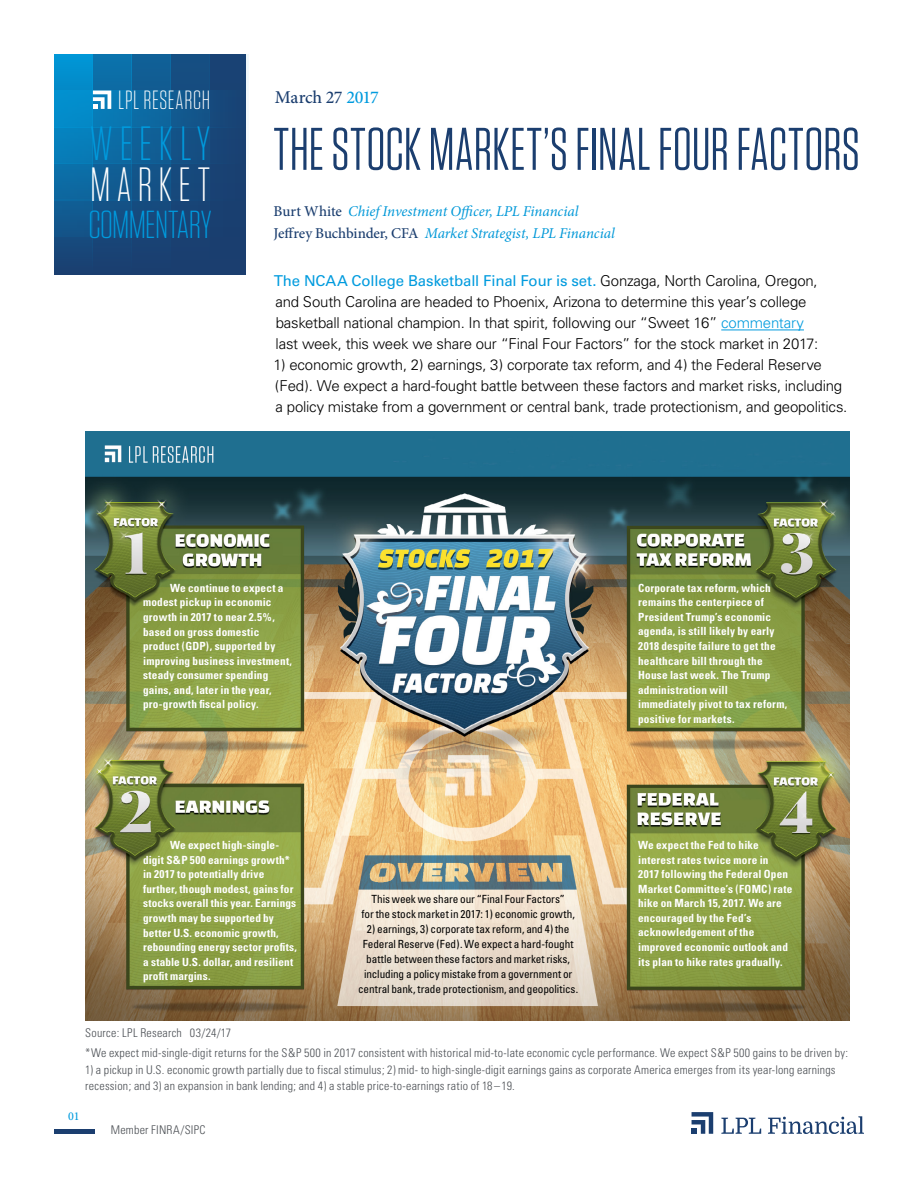
<style>
.page{position:relative;width:918px;height:1188px;background:#fff}
.page>*{position:absolute;margin:0;border:0;box-sizing:border-box;transform-origin:0 0}
.t1{font:60px "Tungsten Narrow";letter-spacing:.005em;color:#1b3e6f}
.t2{font:300 48px "Tungsten Narrow";letter-spacing:.13em;color:#fff}
.t3{font:300 48px "Tungsten Narrow";letter-spacing:.135em;color:#009bde;scale:1.04 1}
.t4{font:300 39px "Tungsten Narrow";letter-spacing:-.015em;color:#009bde;scale:1.04 1}
.t5{font:300 26.25px "Tungsten Narrow";letter-spacing:.025em;color:#fff}
.t6{font:500 18px "Minion Pro";letter-spacing:-.02em;color:#1b3e6f}
.t7{font:300 15px/21px "Univers";letter-spacing:-.015em;color:#000}
.t8{font:italic 15px/21.5px "Minion Pro";letter-spacing:-.005em;color:#0098d8}
.t9{font:300 condensed 12px/20px "Univers";letter-spacing:.015em;color:#4b4f54}
.t10{font:500 12px "Minion Pro";color:#009bde}
.t11{font:700 condensed 11.25px/14.5px "Univers";letter-spacing:.015em;color:#fff}
.t12{font:condensed 11.25px/15px "Univers";letter-spacing:-.01em;color:#000;text-align:center}
.s1{color:#009bde}
.s2{font-weight:500;font-style:normal;color:#1b3e6f}
.s3{font-weight:400;color:#009bde}
</style>
<div class="page">
<svg style="left:93px;top:54px;width:39px;height:221px"></svg>
<div style="left:209px;top:54px;width:39px;height:220px;background:#194274"></div>
<svg style="left:171px;top:54px;width:38px;height:221px"></svg>
<svg style="left:132px;top:54px;width:39px;height:221px"></svg>
<svg style="left:54px;top:54px;width:39px;height:221px"></svg>
<div style="left:54px;top:164px;width:194px;height:36px;background:linear-gradient(to right,#0769a3,#244371)"></div>
<div style="left:54px;top:200px;width:194px;height:37px;background:linear-gradient(to right,#0d568d,#244372)"></div>
<div style="left:54px;top:127px;width:194px;height:37px;background:linear-gradient(to right,#017fbd,#244472)"></div>
<svg style="left:93px;top:91px;width:18px;height:18px"></svg>
<hr style="left:54px;top:1130px;width:40px;height:4px;background:#1b3e6f">
<svg style="left:692px;top:1112px;width:21px;height:22px"></svg>
<svg style="left:721px;top:1118px;width:40px;height:16px"></svg>
<svg style="left:768px;top:1116px;width:96px;height:18px"></svg>
<hr style="left:721px;top:330px;width:83px;height:1px;background:#009bde">
<img style="left:86px;top:432px;width:764px;height:589px">
<h3 class="t5" style="left:118px;top:87px;width:93px">LPL RESEARCH</h3>
<h3 class="t6" style="left:275px;top:85px;width:105px">March 27 <span class="s1">2017</span></h3>
<h2 class="t3" style="left:90px;top:120px;width:117px">WEEKLY</h2>
<h2 class="t2" style="left:90px;top:161px;width:121px">MARKET</h2>
<h1 class="t1" style="left:274px;top:119px;width:588px">THE STOCK MARKET’S FINAL FOUR FACTORS</h1>
<h3 class="t4" style="left:88px;top:205px;width:120px">COMMENTARY</h3>
<h3 class="t8" style="left:274px;top:201px;width:343px"><span class="s2">Burt White</span> Chief Investment Officer, LPL Financial<br><span class="s2">Jeffrey Buchbinder, CFA</span> Market Strategist, LPL Financial</h3>
<p class="t7" style="left:274px;top:271px;width:546px"><span class="s3">The NCAA College Basketball Final Four is set.</span> Gonzaga, North Carolina, Oregon, and South Carolina are headed to Phoenix, Arizona to determine this year’s college basketball national champion. In that spirit, following our “Sweet 16” <span class="s1">commentary </span>last week, this week we share our “Final Four Factors” for the stock market in 2017:</p>
<p class="t7" style="left:273px;top:355px;width:576px">1) economic growth, 2) earnings, 3) corporate tax reform, and 4) the Federal Reserve (Fed). We expect a hard-fought battle between these factors and market risks, including a policy mistake from a government or central bank, trade protectionism, and geopolitics.</p>
<p class="t11" style="left:143px;top:581px;width:150px;text-indent:27px">We continue to expect a modest pickup in economic growth in 2017 to near 2.5%, based on gross domestic product (GDP), supported by improving business investment, steady consumer spending gains, and, later in the year, pro-growth fiscal policy.</p>
<p class="t11" style="left:638px;top:581px;width:151px">Corporate tax reform, which remains the centerpiece of<br>President Trump’s economic agenda, is still likely by early<br>2018 despite failure to get the healthcare bill through the<br>House last week. The Trump administration will immediately pivot to tax reform, positive for markets.</p>
<p class="t11" style="left:638px;top:838px;width:156px">We expect the Fed to hike interest rates twice more in<br>2017 following the Federal Open<br>Market Committee’s (FOMC) rate hike on March 15, 2017. We are encouraged by the Fed’s acknowledgement of the improved economic outlook and its plan to hike rates gradually.</p>
<p class="t11" style="left:143px;top:838px;width:155px;text-indent:27px">We expect high-single&shy;digit S&amp;P 500 earnings growth* in 2017 to potentially drive further, though modest, gains for stocks overall this year. Earnings growth may be supported by better U.S. economic growth, rebounding energy sector profits, a stable U.S. dollar, and resilient profit margins.</p>
<p class="t12" style="left:362px;top:891px;width:215px">This week we share our “Final Four Factors”<br>for the stock market in 2017: 1) economic growth,</p>
<p class="t12" style="left:358px;top:921px;width:222px">2) earnings, 3) corporate tax reform, and 4) the Federal Reserve (Fed). We expect a hard-fought battle between these factors and market risks, including a policy mistake from a government or central bank, trade protectionism, and geopolitics.</p>
<p class="t9" style="left:85px;top:1023px;width:764px">Source: LPL Research 03/24/17<br>*We expect mid-single-digit returns for the S&amp;P 500 in 2017 consistent with historical mid-to-late economic cycle performance. We expect S&amp;P 500 gains to be driven by:</p>
<p class="t9" style="left:85px;top:1061px;width:752px;line-height:16.5px">1) a pickup in U.S. economic growth partially due to fiscal stimulus; 2) mid- to high-single-digit earnings gains as corporate America emerges from its year-long earnings recession; and 3) an expansion in bank lending; and 4) a stable price-to-earnings ratio of 18–19.</p>
<p class="t10" style="left:68px;top:1108px;width:13px">01</p>
<p class="t9" style="left:111px;top:1120px;width:96px">Member FINRA/SIPC</p>
</div>
